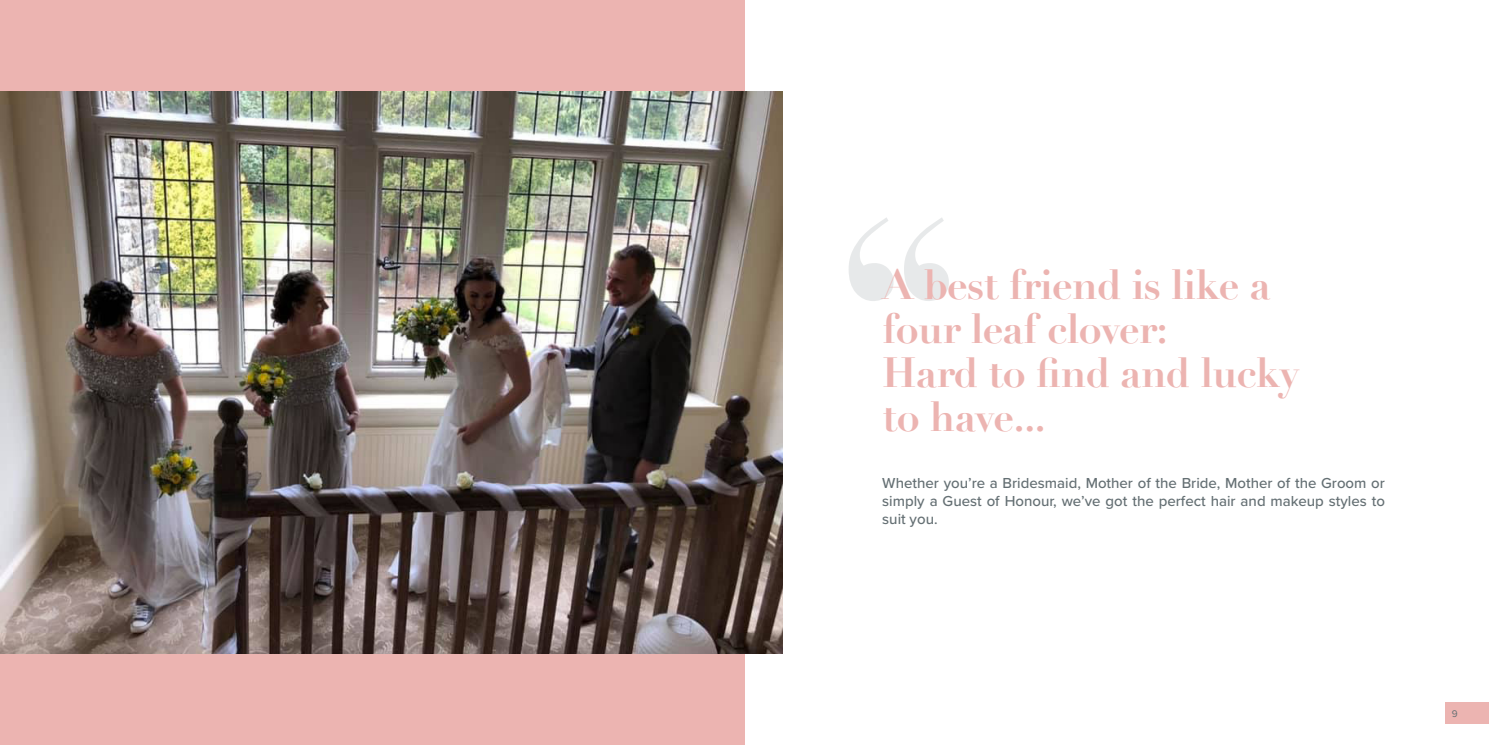
<style>
.page{position:relative;width:1489px;height:745px;background:#fff}
.page>*{position:absolute;margin:0;border:0;box-sizing:border-box;transform-origin:0 0}
.t1{font:700 41.25px/43.8px "Didot";letter-spacing:-.02em;color:#ecb4b1}
.t2{font:500 15px/18px "Proxima Nova";color:#646f73;text-align:justify}
.t3{font:10px "Proxima Nova";color:#646f73}
</style>
<div class="page">
<div style="left:1445px;top:702px;width:43px;height:21px;background:#ecb4b1"></div>
<div style="left:0;top:0;width:744px;height:744px;background:#ecb4b1"></div>
<img style="left:0;top:91px;width:782px;height:562px">
<svg style="left:849px;top:218px;width:99px;height:83px"></svg>
<p class="t1" style="left:882px;top:263px;width:390px">A best friend is like a four leaf clover:</p>
<p class="t1" style="left:882px;top:350px;width:418px">Hard to find and lucky to have...</p>
<p class="t2" style="left:882px;top:473px;width:504px">Whether you’re a Bridesmaid, Mother of the Bride, Mother of the Groom or simply a Guest of Honour, we’ve got the perfect hair and makeup styles to suit you.</p>
<p class="t3" style="left:1451px;top:707px;width:7px">9</p>
</div>
